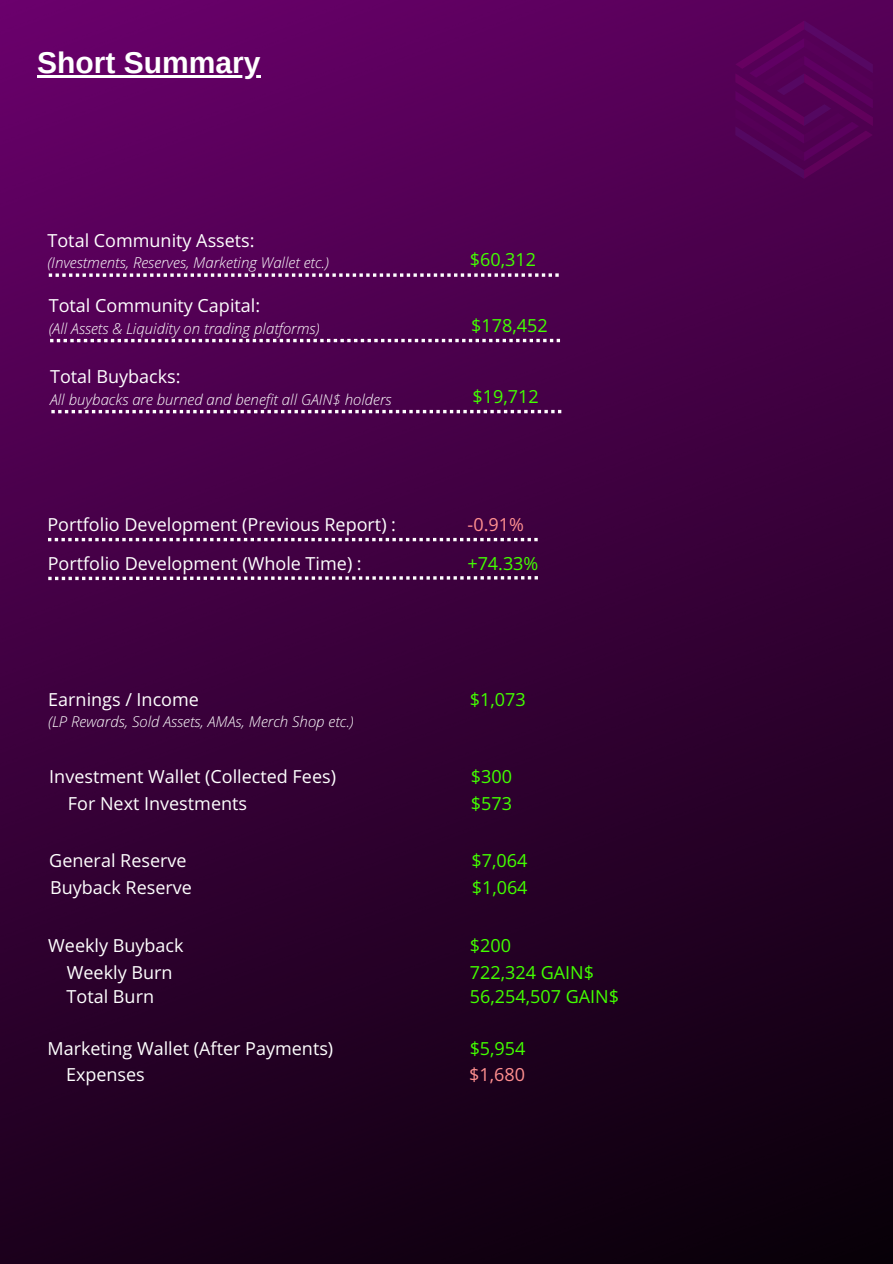
<style>
.page{position:relative;width:893px;height:1264px;background:#fff}
.page>*{position:absolute;margin:0;border:0;box-sizing:border-box;transform-origin:0 0}
.t1{font:700 30px "Arimo";color:#fff}
.t2{font:18px "Open Sans Hebrew";color:#fff}
.t3{font:18px "Open Sans Hebrew";color:#42ff00}
.t4{font:18px "Open Sans Hebrew";color:#ff8f8f}
.t5{font:italic 300 15px "Open Sans Hebrew";color:#fff}
</style>
<div class="page">
<img style="left:0;top:0;width:892px;height:1263px">
<hr style="left:37px;top:75px;width:223px;height:2px;background:#fff">
<svg style="left:48px;top:538px;width:489px;height:3px"></svg>
<svg style="left:48px;top:576px;width:490px;height:4px"></svg>
<svg style="left:49px;top:273px;width:509px;height:4px"></svg>
<svg style="left:50px;top:339px;width:510px;height:3px"></svg>
<svg style="left:51px;top:410px;width:510px;height:3px"></svg>
<svg style="left:735px;top:21px;width:137px;height:158px;background:#550057"></svg>
<h1 class="t1" style="left:37px;top:46px;width:225px">Short Summary</h1>
<p class="t2" style="left:47px;top:227px;width:209px">Total Community Assets:</p>
<h3 class="t5" style="left:47px;top:252px;width:283px">(Investments, Reserves, Marketing Wallet etc.)</h3>
<p class="t3" style="left:470px;top:247px;width:68px">$60,312</p>
<p class="t2" style="left:49px;top:293px;width:213px">Total Community Capital:</p>
<h3 class="t5" style="left:49px;top:317px;width:272px">(All Assets &amp; Liquidity on trading platforms)</h3>
<p class="t3" style="left:471px;top:312px;width:78px">$178,452</p>
<h3 class="t2" style="left:50px;top:364px;width:132px">Total Buybacks:</h3>
<h3 class="t5" style="left:50px;top:388px;width:343px">All buybacks are burned and benefit all GAIN$ holders</h3>
<h3 class="t3" style="left:472px;top:383px;width:68px">$19,712</h3>
<p class="t2" style="left:47px;top:511px;width:350px">Portfolio Development (Previous Report) :</p>
<p class="t2" style="left:48px;top:550px;width:315px">Portfolio Development (Whole Time) :</p>
<h3 class="t3" style="left:467px;top:550px;width:72px">+74.33%</h3>
<p class="t4" style="left:467px;top:511px;width:58px">-0.91%</p>
<h3 class="t2" style="left:48px;top:686px;width:152px">Earnings / Income</h3>
<h3 class="t5" style="left:48px;top:711px;width:307px">(LP Rewards, Sold Assets, AMAs, Merch Shop etc.)</h3>
<h3 class="t3" style="left:470px;top:686px;width:57px">$1,073</h3>
<h3 class="t2" style="left:49px;top:764px;width:288px">Investment Wallet (Collected Fees)</h3>
<p class="t2" style="left:68px;top:790px;width:181px">For Next Investments</p>
<p class="t3" style="left:471px;top:790px;width:43px">$573</p>
<h3 class="t3" style="left:471px;top:764px;width:43px">$300</h3>
<h3 class="t2" style="left:49px;top:847px;width:139px">General Reserve</h3>
<h3 class="t3" style="left:471px;top:847px;width:57px">$7,064</h3>
<h2 class="t2" style="left:50px;top:874px;width:143px">Buyback Reserve</h2>
<h3 class="t3" style="left:471px;top:874px;width:57px">$1,064</h3>
<h3 class="t2" style="left:48px;top:932px;width:137px">Weekly Buyback</h3>
<h3 class="t2" style="left:67px;top:959px;width:107px">Weekly Burn</h3>
<h3 class="t3" style="left:470px;top:959px;width:126px">722,324 GAIN$</h3>
<h3 class="t3" style="left:470px;top:932px;width:43px">$200</h3>
<h3 class="t2" style="left:67px;top:983px;width:89px">Total Burn</h3>
<h2 class="t3" style="left:470px;top:983px;width:151px">56,254,507 GAIN$</h2>
<h3 class="t2" style="left:47px;top:1035px;width:287px">Marketing Wallet (After Payments)</h3>
<h3 class="t2" style="left:66px;top:1062px;width:80px">Expenses</h3>
<h3 class="t4" style="left:469px;top:1062px;width:57px">$1,680</h3>
<h3 class="t3" style="left:469px;top:1035px;width:57px">$5,954</h3>
</div>
